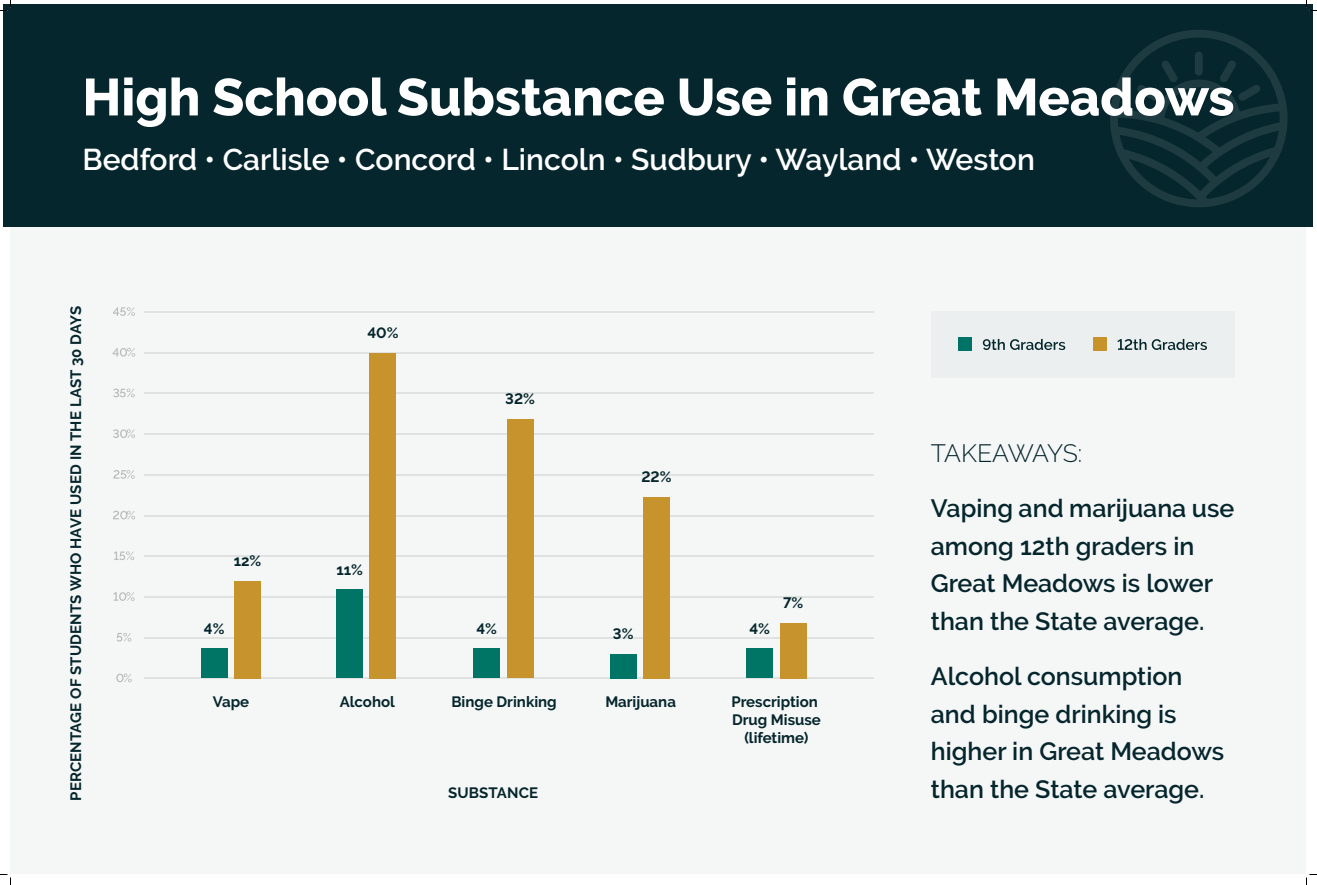
<style>
.page{position:relative;width:1317px;height:885px;background:#fff}
.page>*{position:absolute;margin:0;border:0;box-sizing:border-box;transform-origin:0 0}
.t1{font:800 52px "Raleway";color:#fff}
.Subhead{font:600 30px "Raleway";color:#fff}
.Body_-_Large{font:600 25px/37.5px "Raleway";color:#06262d}
.Body_-_Large-2{font:300 25px "Raleway";letter-spacing:-.04em;color:#06262d}
.t2{font:700 15px/18px "Raleway";color:#05262c;text-align:center}
</style>
<div class="page">
<div style="left:10px;top:226px;width:1296px;height:648px;background:#f5f7f7"></div>
<div style="left:4px;top:4px;width:1309px;height:222px;background:#06262d"></div>
<svg style="left:1110px;top:30px;width:178px;height:177px"></svg>
<div style="left:931px;top:311px;width:303px;height:67px;background:#ebefef"></div>
<hr style="left:144px;top:311px;width:730px;height:2px;background:#ccc">
<svg style="left:113px;top:307px;width:22px;height:9px"></svg>
<hr style="left:144px;top:352px;width:730px;height:1px;background:#ccc">
<svg style="left:113px;top:348px;width:22px;height:9px"></svg>
<hr style="left:144px;top:393px;width:730px;height:1px;background:#ccc">
<svg style="left:113px;top:389px;width:22px;height:8px"></svg>
<hr style="left:144px;top:433px;width:730px;height:2px;background:#ccc">
<svg style="left:113px;top:429px;width:22px;height:9px"></svg>
<hr style="left:144px;top:474px;width:730px;height:2px;background:#ccc">
<svg style="left:113px;top:470px;width:22px;height:9px"></svg>
<hr style="left:144px;top:515px;width:730px;height:1px;background:#ccc">
<svg style="left:113px;top:511px;width:22px;height:8px"></svg>
<hr style="left:144px;top:555px;width:730px;height:2px;background:#ccc">
<svg style="left:114px;top:551px;width:20px;height:9px"></svg>
<hr style="left:144px;top:596px;width:730px;height:2px;background:#ccc">
<svg style="left:113px;top:592px;width:22px;height:9px"></svg>
<hr style="left:144px;top:637px;width:730px;height:1px;background:#ccc">
<svg style="left:117px;top:633px;width:14px;height:9px"></svg>
<hr style="left:144px;top:678px;width:730px;height:1px;background:#ccc">
<svg style="left:116px;top:674px;width:16px;height:8px"></svg>
<div style="left:201px;top:649px;width:27px;height:29px;background:#007465"></div>
<div style="left:234px;top:581px;width:27px;height:97px;background:#c6932c"></div>
<div style="left:336px;top:590px;width:27px;height:88px;background:#007465"></div>
<div style="left:369px;top:353px;width:27px;height:325px;background:#c6932c"></div>
<div style="left:610px;top:654px;width:27px;height:24px;background:#007465"></div>
<div style="left:643px;top:497px;width:27px;height:181px;background:#c6932c"></div>
<div style="left:473px;top:649px;width:27px;height:29px;background:#007465"></div>
<div style="left:507px;top:419px;width:27px;height:259px;background:#c6932c"></div>
<div style="left:746px;top:649px;width:27px;height:29px;background:#007465"></div>
<div style="left:780px;top:623px;width:27px;height:55px;background:#c6932c"></div>
<svg style="left:983px;top:339px;width:82px;height:11px"></svg>
<div style="left:958px;top:338px;width:13px;height:13px;background:#007366"></div>
<svg style="left:1118px;top:339px;width:89px;height:11px"></svg>
<div style="left:1093px;top:338px;width:13px;height:13px;background:#c7942b"></div>
<svg style="left:0;top:0;width:11px;height:11px"></svg>
<svg style="left:0;top:874px;width:11px;height:11px"></svg>
<svg style="left:1306px;top:0;width:11px;height:11px"></svg>
<svg style="left:1306px;top:874px;width:11px;height:11px"></svg>
<p class="t1" style="left:82px;top:68px;width:1153px">High School Substance Use in Great Meadows</p>
<p class="Subhead" style="left:82px;top:143px;width:954px">Bedford • Carlisle • Concord • Lincoln • Sudbury • Wayland • Weston</p>
<p class="t2" style="left:67px;top:801px;width:496px;rotate:-90deg">PERCENTAGE OF STUDENTS WHO HAVE USED IN THE LAST 30 DAYS</p>
<p class="t2" style="left:367px;top:323px;width:33px">40%</p>
<p class="t2" style="left:234px;top:552px;width:29px">12%</p>
<p class="t2" style="left:204px;top:619px;width:22px">4%</p>
<p class="t2" style="left:336px;top:560px;width:28px">11%</p>
<p class="t2" style="left:505px;top:390px;width:31px">32%</p>
<p class="t2" style="left:476px;top:619px;width:22px">4%</p>
<p class="t2" style="left:642px;top:468px;width:32px">22%</p>
<p class="t2" style="left:613px;top:625px;width:22px">3%</p>
<p class="t2" style="left:750px;top:619px;width:22px">4%</p>
<p class="t2" style="left:783px;top:593px;width:22px">7%</p>
<p class="t2" style="left:213px;top:693px;width:38px">Vape</p>
<p class="t2" style="left:340px;top:693px;width:57px">Alcohol</p>
<p class="t2" style="left:451px;top:693px;width:107px">Binge Drinking</p>
<p class="t2" style="left:605px;top:693px;width:72px">Marijuana</p>
<p class="t2" style="left:731px;top:693px;width:91px">Prescription<br>Drug Misuse (lifetime)</p>
<p class="t2" style="left:448px;top:783px;width:92px">SUBSTANCE</p>
<p class="Body_-_Large-2" style="left:931px;top:438px;width:153px">TAKEAWAYS:</p>
<p class="Body_-_Large" style="left:931px;top:490px;width:305px">Vaping and marijuana use among 12th graders in<br>Great Meadows is lower than the State average.</p>
<p class="Body_-_Large" style="left:931px;top:658px;width:295px">Alcohol consumption and binge drinking is higher in Great Meadows than the State average.</p>
</div>
